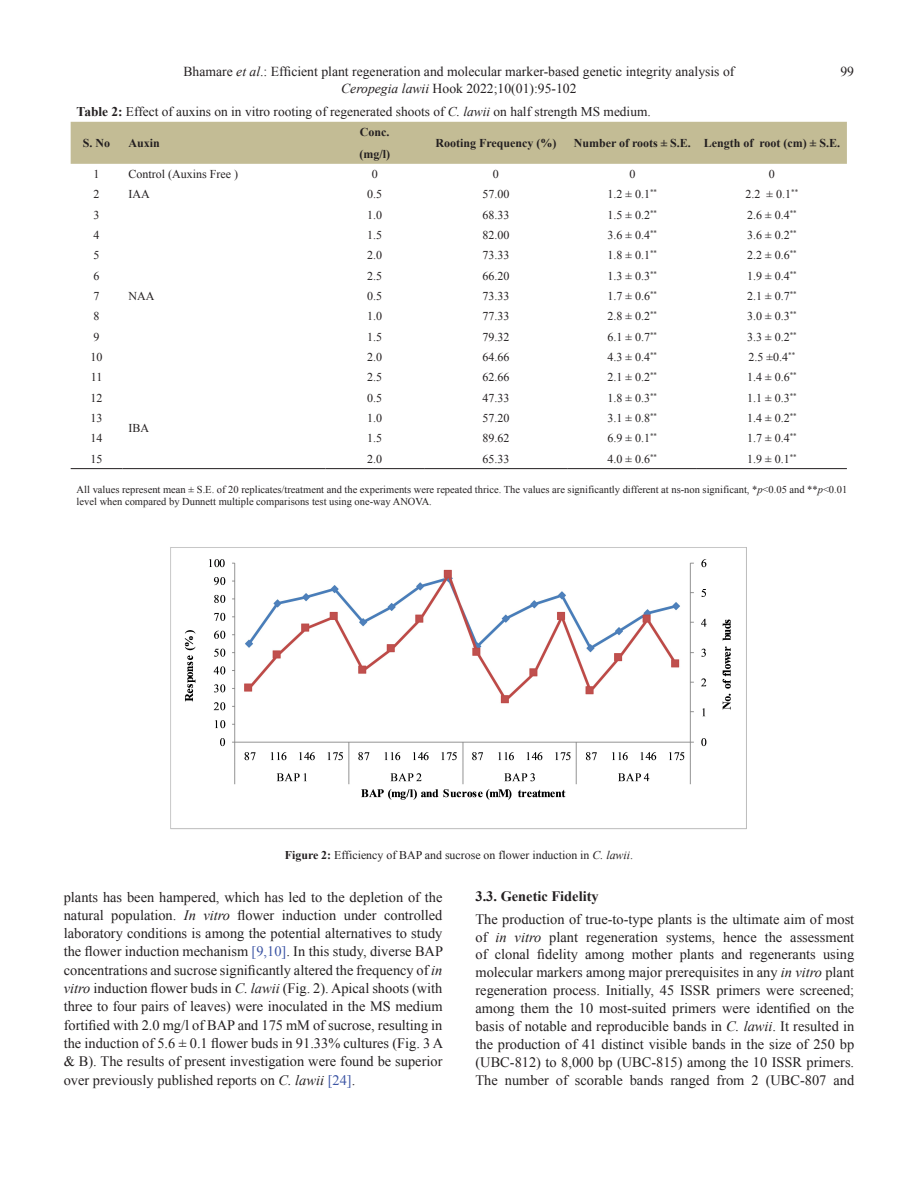
<style>
.page{position:relative;width:918px;height:1188px;background:#fff}
.page>*{position:absolute;margin:0;border:0;box-sizing:border-box;transform-origin:0 0}
.Para{font:14.4px/18.3px "Times New Roman";color:#231f20;text-align:justify}
.B_Head{font:700 14.4px "Times New Roman";color:#231f20}
.t1{font:13.65px/16.4px "Times New Roman";color:#231f20;text-align:center}
.Table_Caption{font:13.35px "Times New Roman";color:#231f20}
.Table_Text{font:12px "Times New Roman";color:#231f20}
.Table_Text-2{font:700 12px "Times New Roman";color:#231f20}
.Fig_Caption{font:11.85px "Times New Roman";color:#231f20}
.Table_Source{font:10.5px/12.6px "Times New Roman";color:#231f20}
.s1{font-style:italic}
.s2{font-weight:700}
.s3{color:#3a53a3}
</style>
<div class="page">
<div style="left:71px;top:122px;width:776px;height:42px;background:#c3bc95"></div>
<hr style="left:71px;top:468px;width:52px;height:1px;background:#231f20">
<hr style="left:325px;top:468px;width:99px;height:1px;background:#231f20">
<hr style="left:424px;top:468px;width:144px;height:1px;background:#231f20">
<hr style="left:568px;top:468px;width:129px;height:1px;background:#231f20">
<hr style="left:697px;top:468px;width:150px;height:1px;background:#231f20">
<hr style="left:123px;top:468px;width:202px;height:1px;background:#231f20">
<img style="left:170px;top:547px;width:577px;height:283px">
<p class="t1" style="left:183px;top:63px;width:552px">Bhamare <span class="s1">et al</span>.: Efficient plant regeneration and molecular marker-based genetic integrity analysis of<br><span class="s1">Ceropegia lawii</span> Hook 2022;10(01):95-102</p>
<p class="t1" style="left:840px;top:63px;width:15px">99</p>
<p class="Table_Caption" style="left:77px;top:102px;width:576px"><span class="s2">Table 2:</span> Effect of auxins on in vitro rooting of regenerated shoots of <span class="s1">C. lawii</span> on half strength MS medium.</p>
<p class="Table_Text-2" style="left:83px;top:135px;width:29px">S. No</p>
<p class="Table_Text-2" style="left:129px;top:135px;width:33px">Auxin</p>
<p class="Table_Text-2" style="left:360px;top:124px;width:31px">Conc.</p>
<p class="Table_Text-2" style="left:359px;top:146px;width:32px">(mg/l)</p>
<p class="Table_Text-2" style="left:435px;top:135px;width:123px">Rooting Frequency (%)</p>
<p class="Table_Text-2" style="left:574px;top:135px;width:119px">Number of roots ± S.E.</p>
<p class="Table_Text-2" style="left:704px;top:135px;width:138px">Length of root (cm) ± S.E.</p>
<p class="Table_Text" style="left:94px;top:166px;width:8px">1</p>
<p class="Table_Text" style="left:129px;top:166px;width:111px">Control (Auxins Free )</p>
<p class="Table_Text" style="left:372px;top:166px;width:7px">0</p>
<p class="Table_Text" style="left:493px;top:166px;width:7px">0</p>
<p class="Table_Text" style="left:629px;top:166px;width:7px">0</p>
<p class="Table_Text" style="left:769px;top:166px;width:7px">0</p>
<p class="Table_Text" style="left:94px;top:186px;width:8px">2</p>
<p class="Table_Text" style="left:129px;top:186px;width:23px">IAA</p>
<p class="Table_Text" style="left:367px;top:186px;width:16px">0.5</p>
<p class="Table_Text" style="left:482px;top:186px;width:28px">57.00</p>
<p class="Table_Text" style="left:608px;top:186px;width:51px">1.2 ± 0.1<sup>**</sup></p>
<p class="Table_Text" style="left:746px;top:186px;width:54px">2.2 ± 0.1<sup>**</sup></p>
<p class="Table_Text" style="left:94px;top:207px;width:8px">3</p>
<p class="Table_Text" style="left:367px;top:207px;width:16px">1.0</p>
<p class="Table_Text" style="left:482px;top:207px;width:28px">68.33</p>
<p class="Table_Text" style="left:608px;top:207px;width:51px">1.5 ± 0.2<sup>**</sup></p>
<p class="Table_Text" style="left:747px;top:207px;width:51px">2.6 ± 0.4<sup>**</sup></p>
<p class="Table_Text" style="left:94px;top:227px;width:8px">4</p>
<p class="Table_Text" style="left:367px;top:227px;width:16px">1.5</p>
<p class="Table_Text" style="left:482px;top:227px;width:28px">82.00</p>
<p class="Table_Text" style="left:608px;top:227px;width:51px">3.6 ± 0.4<sup>**</sup></p>
<p class="Table_Text" style="left:747px;top:227px;width:51px">3.6 ± 0.2<sup>**</sup></p>
<p class="Table_Text" style="left:94px;top:247px;width:8px">5</p>
<p class="Table_Text" style="left:367px;top:247px;width:16px">2.0</p>
<p class="Table_Text" style="left:482px;top:247px;width:28px">73.33</p>
<p class="Table_Text" style="left:608px;top:247px;width:51px">1.8 ± 0.1<sup>**</sup></p>
<p class="Table_Text" style="left:747px;top:247px;width:51px">2.2 ± 0.6<sup>**</sup></p>
<p class="Table_Text" style="left:94px;top:268px;width:8px">6</p>
<p class="Table_Text" style="left:367px;top:268px;width:16px">2.5</p>
<p class="Table_Text" style="left:482px;top:268px;width:28px">66.20</p>
<p class="Table_Text" style="left:608px;top:268px;width:51px">1.3 ± 0.3<sup>**</sup></p>
<p class="Table_Text" style="left:747px;top:268px;width:51px">1.9 ± 0.4<sup>**</sup></p>
<p class="Table_Text" style="left:94px;top:288px;width:8px">7</p>
<p class="Table_Text" style="left:129px;top:288px;width:27px">NAA</p>
<p class="Table_Text" style="left:367px;top:288px;width:16px">0.5</p>
<p class="Table_Text" style="left:482px;top:288px;width:28px">73.33</p>
<p class="Table_Text" style="left:608px;top:288px;width:51px">1.7 ± 0.6<sup>**</sup></p>
<p class="Table_Text" style="left:747px;top:288px;width:51px">2.1 ± 0.7<sup>**</sup></p>
<p class="Table_Text" style="left:94px;top:308px;width:8px">8</p>
<p class="Table_Text" style="left:367px;top:308px;width:16px">1.0</p>
<p class="Table_Text" style="left:482px;top:308px;width:28px">77.33</p>
<p class="Table_Text" style="left:608px;top:308px;width:51px">2.8 ± 0.2<sup>**</sup></p>
<p class="Table_Text" style="left:747px;top:308px;width:51px">3.0 ± 0.3<sup>**</sup></p>
<p class="Table_Text" style="left:94px;top:329px;width:8px">9</p>
<p class="Table_Text" style="left:367px;top:329px;width:16px">1.5</p>
<p class="Table_Text" style="left:482px;top:329px;width:28px">79.32</p>
<p class="Table_Text" style="left:608px;top:329px;width:51px">6.1 ± 0.7<sup>**</sup></p>
<p class="Table_Text" style="left:747px;top:329px;width:51px">3.3 ± 0.2<sup>**</sup></p>
<p class="Table_Text" style="left:91px;top:349px;width:14px">10</p>
<p class="Table_Text" style="left:367px;top:349px;width:16px">2.0</p>
<p class="Table_Text" style="left:482px;top:349px;width:28px">64.66</p>
<p class="Table_Text" style="left:608px;top:349px;width:51px">4.3 ± 0.4<sup>**</sup></p>
<p class="Table_Text" style="left:749px;top:349px;width:48px">2.5 ±0.4<sup>**</sup></p>
<p class="Table_Text" style="left:91px;top:369px;width:13px">11</p>
<p class="Table_Text" style="left:367px;top:369px;width:16px">2.5</p>
<p class="Table_Text" style="left:482px;top:369px;width:28px">62.66</p>
<p class="Table_Text" style="left:608px;top:369px;width:51px">2.1 ± 0.2<sup>**</sup></p>
<p class="Table_Text" style="left:747px;top:369px;width:51px">1.4 ± 0.6<sup>**</sup></p>
<p class="Table_Text" style="left:91px;top:390px;width:14px">12</p>
<p class="Table_Text" style="left:129px;top:420px;width:22px">IBA</p>
<p class="Table_Text" style="left:367px;top:390px;width:16px">0.5</p>
<p class="Table_Text" style="left:482px;top:390px;width:28px">47.33</p>
<p class="Table_Text" style="left:608px;top:390px;width:51px">1.8 ± 0.3<sup>**</sup></p>
<p class="Table_Text" style="left:747px;top:390px;width:51px">1.1 ± 0.3<sup>**</sup></p>
<p class="Table_Text" style="left:91px;top:410px;width:14px">13</p>
<p class="Table_Text" style="left:367px;top:410px;width:16px">1.0</p>
<p class="Table_Text" style="left:482px;top:410px;width:28px">57.20</p>
<p class="Table_Text" style="left:608px;top:410px;width:51px">3.1 ± 0.8<sup>**</sup></p>
<p class="Table_Text" style="left:747px;top:410px;width:51px">1.4 ± 0.2<sup>**</sup></p>
<p class="Table_Text" style="left:91px;top:430px;width:14px">14</p>
<p class="Table_Text" style="left:367px;top:430px;width:16px">1.5</p>
<p class="Table_Text" style="left:482px;top:430px;width:28px">89.62</p>
<p class="Table_Text" style="left:608px;top:430px;width:51px">6.9 ± 0.1<sup>**</sup></p>
<p class="Table_Text" style="left:747px;top:430px;width:51px">1.7 ± 0.4<sup>**</sup></p>
<p class="Table_Text" style="left:91px;top:451px;width:14px">15</p>
<p class="Table_Text" style="left:367px;top:451px;width:16px">2.0</p>
<p class="Table_Text" style="left:482px;top:451px;width:28px">65.33</p>
<p class="Table_Text" style="left:608px;top:451px;width:51px">4.0 ± 0.6<sup>**</sup></p>
<p class="Table_Text" style="left:747px;top:451px;width:51px">1.9 ± 0.1<sup>**</sup></p>
<p class="Table_Source" style="left:77px;top:483px;width:772px">All values represent mean ± S.E. of 20 replicates/treatment and the experiments were repeated thrice. The values are significantly different at ns-non significant, *<span class="s1">p</span>&lt;0.05 and **<span class="s1">p</span>&lt;0.01 level when compared by Dunnett multiple comparisons test using one-way ANOVA.</p>
<p class="Fig_Caption" style="left:285px;top:847px;width:350px"><span class="s2">Figure 2:</span> Efficiency of BAP and sucrose on flower induction in <span class="s1">C. lawii</span>.</p>
<p class="Para" style="left:64px;top:887px;width:381px">plants has been hampered, which has led to the depletion of the natural population. <span class="s1">In vitro</span> flower induction under controlled laboratory conditions is among the potential alternatives to study the flower induction mechanism <span class="s3">[9,10]</span>. In this study, diverse BAP concentrations and sucrose significantly altered the frequency of <span class="s1">in vitro</span> induction flower buds in <span class="s1">C. lawii</span> (Fig. 2). Apical shoots (with three to four pairs of leaves) were inoculated in the MS medium fortified with 2.0 mg/l of BAP and 175 mM of sucrose, resulting in the induction of 5.6 ± 0.1 flower buds in 91.33% cultures (Fig. 3 A &amp; B). The results of present investigation were found be superior over previously published reports on <span class="s1">C. lawii</span> <span class="s3">[24]</span>.</p>
<p class="B_Head" style="left:476px;top:887px;width:125px">3.3. Genetic Fidelity</p>
<p class="Para" style="left:475px;top:910px;width:380px;line-height:17.9px">The production of true-to-type plants is the ultimate aim of most of <span class="s1">in vitro</span> plant regeneration systems, hence the assessment of clonal fidelity among mother plants and regenerants using molecular markers among major prerequisites in any <span class="s1">in vitro</span> plant regeneration process. Initially, 45 ISSR primers were screened; among them the 10 most-suited primers were identified on the basis of notable and reproducible bands in <span class="s1">C. lawii</span>. It resulted in the production of 41 distinct visible bands in the size of 250 bp (UBC-812) to 8,000 bp (UBC-815) among the 10 ISSR primers.<br>The number of scorable bands ranged from 2 (UBC-807 and</p>
</div>
